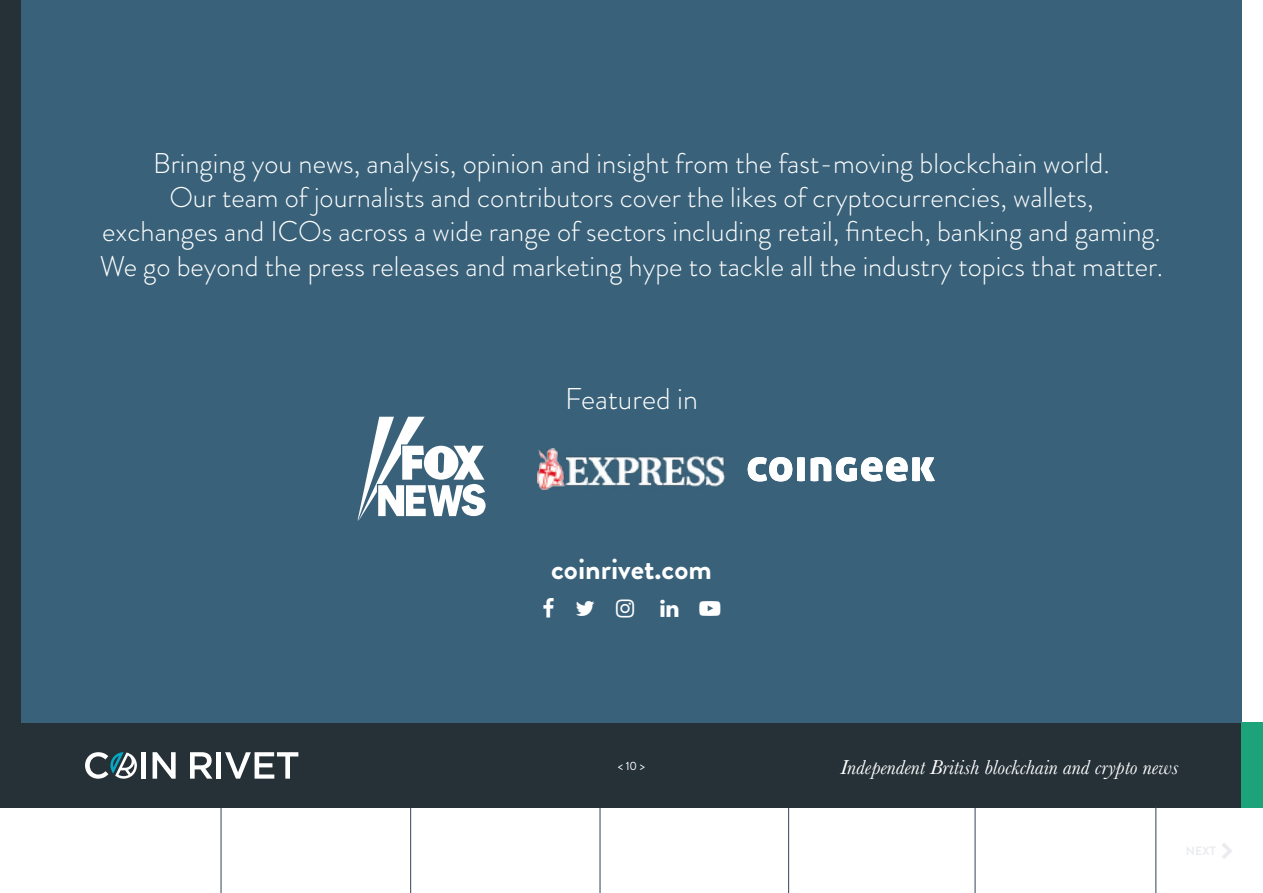
<style>
.page{position:relative;width:1263px;height:893px;background:#fff}
.page>*{position:absolute;margin:0;border:0;box-sizing:border-box;transform-origin:0 0}
.t1{font:700 30px "Brandon Grotesque";color:#fff}
.t2{font:300 30px "Brandon Grotesque";color:#fff}
.t3{font:300 28.5px/34.2px "Brandon Grotesque";color:#fff;text-align:center}
.t4{font:italic 21px "Baskerville";color:#fff}
.t5{font:12px "Brandon Grotesque";color:#fff}
</style>
<div class="page">
<div style="left:0;top:0;width:1242px;height:808px;background:#253137"></div>
<hr style="left:142px;top:752px;width:4px;height:27px;background:#fff">
<svg style="left:153px;top:752px;width:23px;height:27px"></svg>
<svg style="left:190px;top:752px;width:22px;height:27px"></svg>
<hr style="left:217px;top:752px;width:4px;height:27px;background:#fff">
<svg style="left:225px;top:752px;width:73px;height:27px"></svg>
<svg style="left:85px;top:752px;width:52px;height:27px"></svg>
<div style="left:21px;top:0;width:1221px;height:723px;background:#39627a"></div>
<hr style="left:1155px;top:806px;width:1px;height:87px;background:#324257">
<div style="left:1242px;top:723px;width:21px;height:85px;background:#1ca37a"></div>
<hr style="left:221px;top:808px;width:1px;height:85px;background:#324257">
<hr style="left:410px;top:808px;width:1px;height:85px;background:#324257">
<hr style="left:600px;top:808px;width:1px;height:85px;background:#324257">
<hr style="left:788px;top:808px;width:1px;height:85px;background:#324257">
<hr style="left:975px;top:808px;width:1px;height:85px;background:#324257">
<img style="left:538px;top:448px;width:187px;height:42px">
<svg style="left:748px;top:457px;width:187px;height:25px;fill:#fcfdfd"></svg>
<svg style="left:358px;top:417px;width:128px;height:104px"></svg>
<p class="t3" style="left:100px;top:146px;width:1065px">Bringing you news, analysis, opinion and insight from the fast-moving blockchain world.<br>Our team of journalists and contributors cover the likes of cryptocurrencies, wallets,<br>exchanges and ICOs across a wide range of sectors including retail, fintech, banking and gaming.<br>We go beyond the press releases and marketing hype to tackle all the industry topics that matter.</p>
<p class="t2" style="left:565px;top:378px;width:134px">Featured in</p>
<p class="t1" style="left:551px;top:548px;width:162px">coinrivet.com</p>
<p class="t5" style="left:618px;top:757px;width:29px">&lt; 10 &gt;</p>
<p class="t4" style="left:840px;top:754px;width:340px">Independent British blockchain and crypto news</p>
</div>
